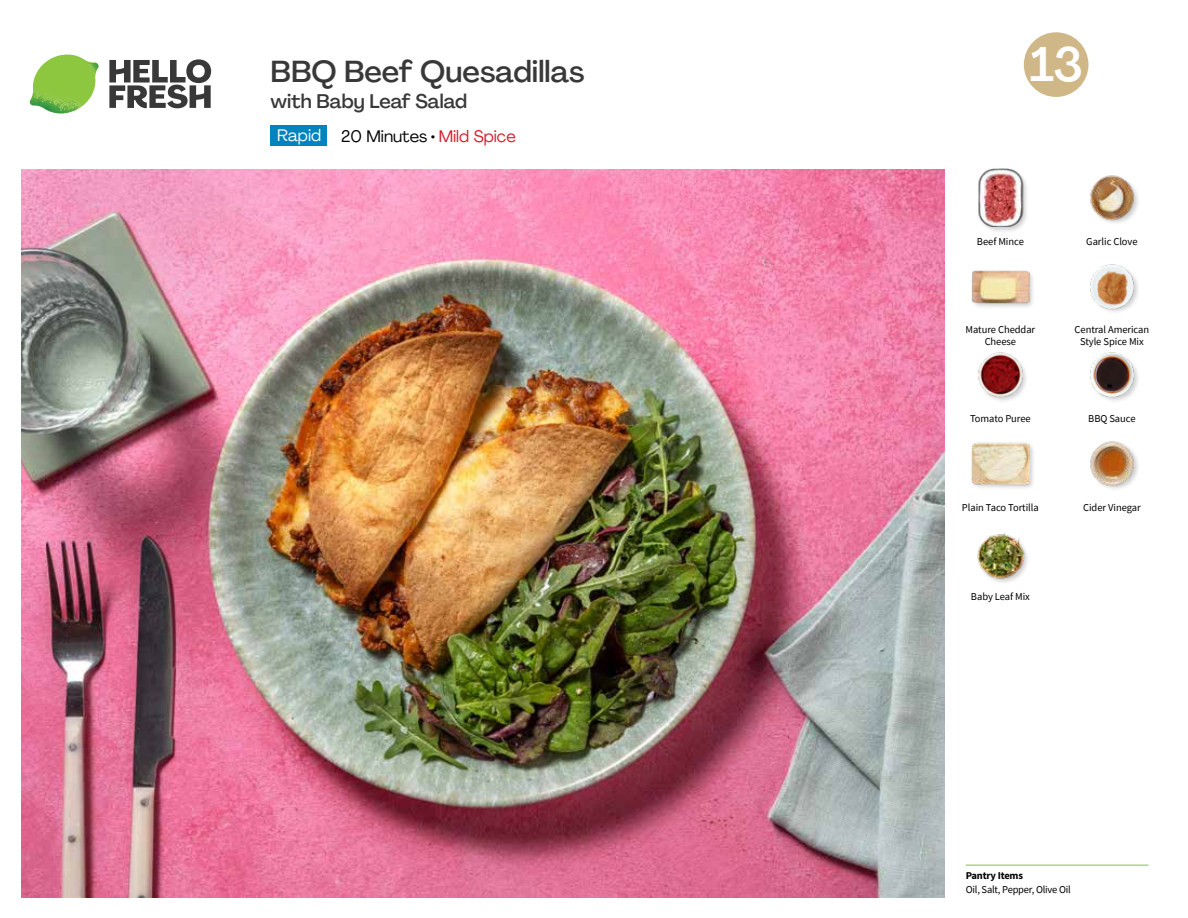
<style>
.page{position:relative;width:1188px;height:918px;background:#fff}
.page>*{position:absolute;margin:0;border:0;box-sizing:border-box;transform-origin:0 0}
.t1{font:500 48px "Agrandir";color:#fff}
.t2{font:500 30px "Agrandir";color:#383839}
.t3{font:500 19.5px "Agrandir";color:#383839}
.t4{font:16.5px "Agrandir";color:#000}
.t5{font:16.5px "Agrandir";color:#fff}
.t6{font:10.5px/12px "Source Sans Pro";letter-spacing:-.005em;color:#000;text-align:center}
.t7{font:700 10.5px "Source Sans Pro";letter-spacing:-.02em;color:#000}
.s1{color:#d81b2c}
</style>
<div class="page">
<svg style="left:109px;top:59px;width:102px;height:49px"></svg>
<img style="left:30px;top:55px;width:69px;height:59px">
<img style="left:21px;top:170px;width:924px;height:728px">
<hr style="left:966px;top:865px;width:183px;height:1px;background:#82c341">
<div style="left:271px;top:125px;width:56px;height:21px;background:#0083be"></div>
<img style="left:977px;top:533px;width:51px;height:50px">
<img style="left:978px;top:352px;width:48px;height:49px">
<div style="left:971px;top:442px;width:65px;height:49px;background:#000;opacity:.2"></div>
<img style="left:972px;top:442px;width:57px;height:49px">
<img style="left:1090px;top:441px;width:48px;height:48px">
<img style="left:1090px;top:352px;width:48px;height:49px">
<div style="left:978px;top:167px;width:52px;height:66px;background:#000;opacity:.2"></div>
<img style="left:978px;top:169px;width:51px;height:57px">
<div style="left:972px;top:270px;width:64px;height:40px;background:#000;opacity:.2"></div>
<img style="left:972px;top:270px;width:57px;height:40px">
<img style="left:1090px;top:264px;width:48px;height:48px">
<img style="left:1090px;top:175px;width:48px;height:48px">
<svg style="left:1023px;top:32px;width:66px;height:65px"></svg>
<h2 class="t2" style="left:271px;top:53px;width:315px">BBQ Beef Quesadillas</h2>
<h3 class="t3" style="left:271px;top:89px;width:198px">with Baby Leaf Salad</h3>
<h3 class="t5" style="left:277px;top:125px;width:46px">Rapid</h3>
<h3 class="t4" style="left:341px;top:126px;width:176px">20 Minutes • <span class="s1">Mild Spice</span></h3>
<h1 class="t1" style="left:1030px;top:35px;width:55px">13</h1>
<p class="t6" style="left:977px;top:235px;width:48px">Beef Mince</p>
<p class="t6" style="left:966px;top:324px;width:71px">Mature Cheddar<br>Cheese</p>
<p class="t6" style="left:1086px;top:235px;width:53px">Garlic Clove</p>
<p class="t6" style="left:1075px;top:324px;width:76px">Central American<br>Style Spice Mix</p>
<p class="t6" style="left:970px;top:413px;width:62px">Tomato Puree</p>
<p class="t6" style="left:1088px;top:413px;width:49px">BBQ Sauce</p>
<p class="t6" style="left:962px;top:501px;width:78px">Plain Taco Tortilla</p>
<p class="t6" style="left:1083px;top:501px;width:59px">Cider Vinegar</p>
<p class="t6" style="left:971px;top:590px;width:60px">Baby Leaf Mix</p>
<p class="t7" style="left:966px;top:868px;width:59px">Pantry Items</p>
<p class="t6" style="left:966px;top:884px;width:107px">Oil, Salt, Pepper, Olive Oil</p>
</div>
